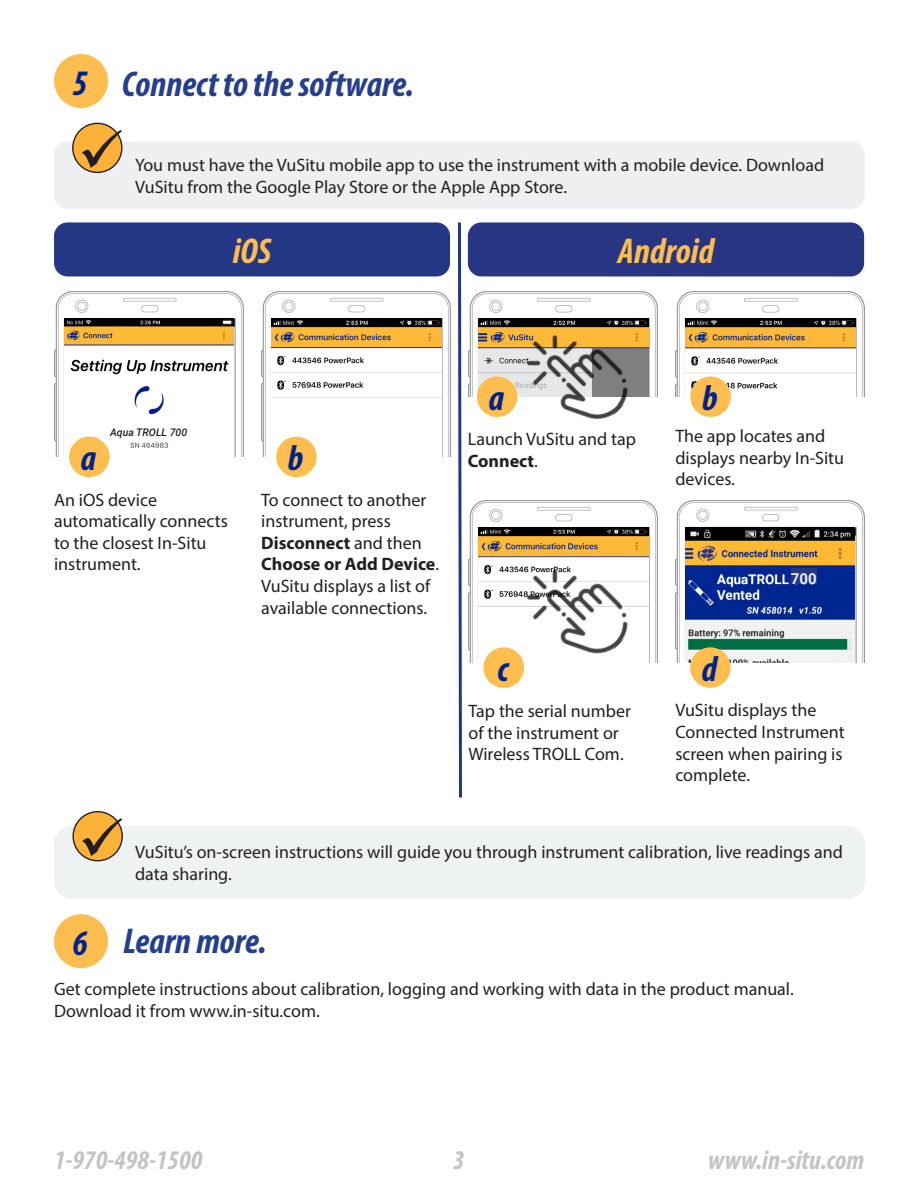
<style>
.page{position:relative;width:918px;height:1188px;background:#fff}
.page>*{position:absolute;margin:0;border:0;box-sizing:border-box;transform-origin:0 0}
.Sub-Section_Headings{font:italic 700 condensed 36px "Myriad Pro";color:#253f8e}
.Numbered_Circle{font:italic 700 condensed 36px "Myriad Pro";color:#fdbe4f}
.Numbered_Circle-2{font:italic 700 condensed 36px "Myriad Pro";color:#00238c}
.t1{font:italic 700 condensed 27px "Myriad Pro";color:#c4c4c4}
.Content{font:18px/21.6px "Myriad Pro";color:#231f20}
.Content-2{font:700 15px "Roboto";color:#eeeff0}
.Content-3{font:italic 500 10.5px "Roboto";color:#231f20}
.s1{font-weight:700}
</style>
<div class="page">
<div style="left:54px;top:141px;width:811px;height:68px;background:#eeeff0;border-radius:14px"></div>
<svg style="left:73px;top:123px;width:49px;height:49px"></svg>
<div style="left:72px;top:123px;width:51px;height:50px;border:1px solid #231f20;border-radius:50%"></div>
<svg style="left:82px;top:130px;width:40px;height:38px"></svg>
<div style="left:54px;top:54px;width:54px;height:54px;background:#fdbe4f;border-radius:50%"></div>
<div style="left:54px;top:914px;width:54px;height:54px;background:#fdbe4f;border-radius:50%"></div>
<div style="left:54px;top:826px;width:811px;height:73px;background:#eff2f3;border-radius:18px"></div>
<svg style="left:73px;top:812px;width:49px;height:49px"></svg>
<div style="left:72px;top:811px;width:51px;height:50px;border:1px solid #231f20;border-radius:50%"></div>
<svg style="left:82px;top:818px;width:40px;height:38px"></svg>
<img style="left:469px;top:500px;width:188px;height:162px">
<img style="left:479px;top:527px;width:169px;height:135px">
<img style="left:675px;top:500px;width:189px;height:162px">
<img style="left:686px;top:527px;width:169px;height:135px">
<div style="left:484px;top:647px;width:40px;height:41px;background:#fdbe4f;border-radius:50%"></div>
<div style="left:690px;top:647px;width:41px;height:41px;background:#fdbe4f;border-radius:50%"></div>
<img style="left:469px;top:291px;width:188px;height:106px">
<img style="left:479px;top:318px;width:22px;height:69px">
<img style="left:675px;top:291px;width:190px;height:106px">
<div style="left:54px;top:222px;width:396px;height:54px;background:#233784;border-radius:14px"></div>
<div style="left:468px;top:222px;width:396px;height:54px;background:#283582;border-radius:14px"></div>
<img style="left:54px;top:291px;width:189px;height:166px">
<img style="left:65px;top:319px;width:169px;height:138px">
<img style="left:261px;top:291px;width:189px;height:166px">
<img style="left:272px;top:318px;width:169px;height:139px">
<img style="left:686px;top:319px;width:169px;height:78px">
<div style="left:477px;top:376px;width:40px;height:41px;background:#fdbe4f;border-radius:50%"></div>
<div style="left:69px;top:437px;width:41px;height:40px;background:#fdbe4f;border-radius:50%"></div>
<div style="left:690px;top:376px;width:41px;height:41px;background:#fdbe4f;border-radius:50%"></div>
<div style="left:276px;top:437px;width:41px;height:40px;background:#fdbe4f;border-radius:50%"></div>
<img style="left:501px;top:299px;width:153px;height:121px">
<img style="left:501px;top:533px;width:153px;height:153px">
<div style="left:791px;top:568px;width:26px;height:16px;background:#233784"></div>
<div style="left:108px;top:425px;width:81px;height:11px;background:#fff"></div>
<svg style="left:457px;top:222px;width:5px;height:576px"></svg>
<p class="Numbered_Circle-2" style="left:73px;top:60px;width:17px">5</p>
<p class="Sub-Section_Headings" style="left:122px;top:61px;width:294px">Connect to the software.</p>
<p class="Content" style="left:135px;top:154px;width:691px">You must have the VuSitu mobile app to use the instrument with a mobile device. Download<br>VuSitu from the Google Play Store or the Apple App Store.</p>
<p class="Numbered_Circle" style="left:233px;top:229px;width:40px">iOS</p>
<p class="Numbered_Circle" style="left:618px;top:229px;width:98px">Android</p>
<p class="Numbered_Circle-2" style="left:81px;top:436px;width:17px">a</p>
<p class="Content-3" style="left:110px;top:425px;width:79px">Aqua TROLL 700</p>
<p class="Numbered_Circle-2" style="left:288px;top:436px;width:17px">b</p>
<p class="Content" style="left:54px;top:489px;width:175px">An iOS device automatically connects to the closest In-Situ instrument.</p>
<p class="Content" style="left:261px;top:489px;width:180px">To connect to another instrument, press<br><span class="s1">Disconnect</span> and then<br><span class="s1">Choose or Add Device</span>.<br>VuSitu displays a list of available connections.</p>
<p class="Numbered_Circle-2" style="left:489px;top:376px;width:17px">a</p>
<p class="Numbered_Circle-2" style="left:702px;top:376px;width:17px">b</p>
<p class="Content" style="left:468px;top:428px;width:170px">Launch VuSitu and tap<br><span class="s1">Connect</span>.</p>
<p class="Content" style="left:675px;top:425px;width:170px">The app locates and displays nearby In-Situ devices.</p>
<p class="Numbered_Circle-2" style="left:497px;top:647px;width:13px">c</p>
<p class="Numbered_Circle-2" style="left:702px;top:647px;width:17px">d</p>
<p class="Content-2" style="left:791px;top:568px;width:27px">700</p>
<p class="Content" style="left:469px;top:700px;width:164px">Tap the serial number of the instrument or<br>Wireless TROLL Com.</p>
<p class="Content" style="left:675px;top:699px;width:171px">VuSitu displays the<br>Connected Instrument screen when pairing is complete.</p>
<p class="Content" style="left:135px;top:841px;width:709px">VuSitu’s on-screen instructions will guide you through instrument calibration, live readings and data sharing.</p>
<p class="Numbered_Circle-2" style="left:73px;top:920px;width:17px">6</p>
<p class="Sub-Section_Headings" style="left:123px;top:918px;width:145px">Learn more.</p>
<p class="Content" style="left:54px;top:978px;width:741px">Get complete instructions about calibration, logging and working with data in the product manual.<br>Download it from www.in-situ.com.</p>
<h2 class="t1" style="left:54px;top:1143px;width:150px">1-970-498-1500</h2>
<h2 class="t1" style="left:708px;top:1143px;width:157px">www.in-situ.com</h2>
<h2 class="t1" style="left:453px;top:1143px;width:13px">3</h2>
</div>
